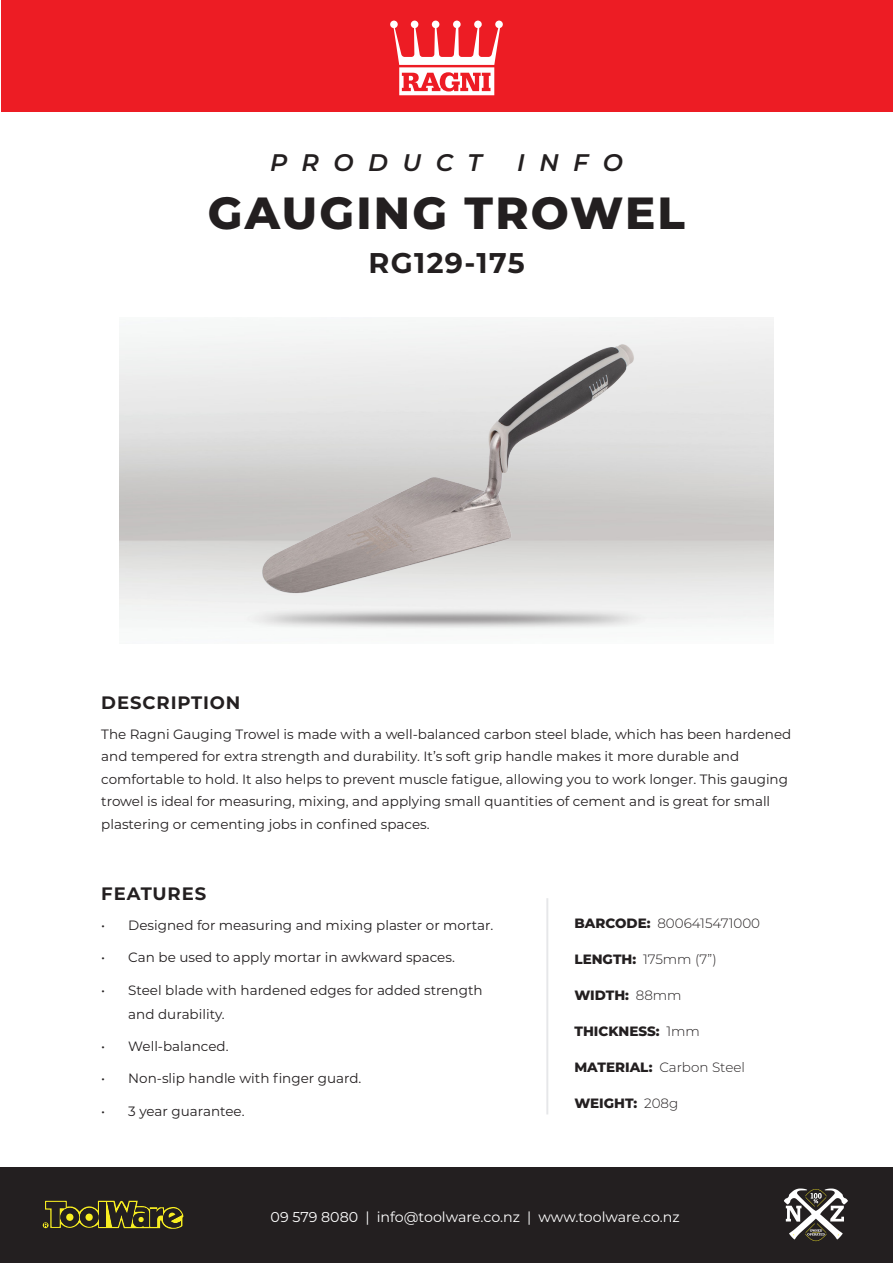
<style>
.page{position:relative;width:893px;height:1263px;background:#fff}
.page>*{position:absolute;margin:0;border:0;box-sizing:border-box;transform-origin:0 0}
.t1{font:800 45px "Montserrat";letter-spacing:.05em;color:#231f20}
.t2{font:700 28.5px "Montserrat";letter-spacing:.05em;color:#231f20}
.t3{font:italic 600 24px "Montserrat";letter-spacing:.6em;color:#231f20}
.t4{font:700 18px "Montserrat";letter-spacing:.05em;color:#231f20}
.t5{font:14.25px "Montserrat";color:#fff}
.Body_Text{font:13.5px/22.5px "Montserrat";color:#231f20}
.Specifications{font:300 13.5px "Montserrat";color:#231f20}
.Specifications-2{font:800 13.5px "Montserrat";color:#231f20}
.s1{font-weight:800}
.s2{font-weight:300}
</style>
<div class="page">
<div style="left:1px;top:1px;width:891px;height:111px;background:#ed1c24"></div>
<svg style="left:390px;top:21px;width:113px;height:74px"></svg>
<div style="left:0;top:1167px;width:893px;height:96px;background:#231f20"></div>
<svg style="left:43px;top:1200px;width:141px;height:29px"></svg>
<svg style="left:784px;top:1188px;width:64px;height:53px"></svg>
<hr style="left:546px;top:898px;width:2px;height:216px;background:#e6e7e9">
<img style="left:236px;top:332px;width:423px;height:276px">
<p class="t3" style="left:270px;top:145px;width:213px">PRODUCT</p>
<p class="t3" style="left:517px;top:145px;width:107px">INFO</p>
<p class="t1" style="left:208px;top:180px;width:479px">GAUGING TROWEL</p>
<p class="t2" style="left:368px;top:243px;width:158px">RG129-175</p>
<p class="t4" style="left:101px;top:689px;width:141px">DESCRIPTION</p>
<p class="Body_Text" style="left:101px;top:722px;width:691px">The Ragni Gauging Trowel is made with a well-balanced carbon steel blade, which has been hardened and tempered for extra strength and durability. It’s soft grip handle makes it more durable and comfortable to hold. It also helps to prevent muscle fatigue, allowing you to work longer. This gauging trowel is ideal for measuring, mixing, and applying small quantities of cement and is great for small plastering or cementing jobs in confined spaces.</p>
<p class="t4" style="left:101px;top:881px;width:106px">FEATURES</p>
<p class="Body_Text" style="left:101px;top:913px;width:393px">• Designed for measuring and mixing plaster or mortar.</p>
<p class="Body_Text" style="left:101px;top:946px;width:355px">• Can be used to apply mortar in awkward spaces.</p>
<p class="Body_Text" style="left:128px;top:977px;width:356px;line-height:23.9px;text-indent:-27px">• Steel blade with hardened edges for added strength and durability.</p>
<p class="Body_Text" style="left:101px;top:1034px;width:129px">• Well-balanced.</p>
<p class="Body_Text" style="left:101px;top:1067px;width:262px">• Non-slip handle with finger guard.</p>
<p class="Body_Text" style="left:101px;top:1099px;width:145px">• 3 year guarantee.</p>
<p class="Specifications" style="left:574px;top:913px;width:187px"><span class="s1">BARCODE:</span> 8006415471000</p>
<p class="Specifications" style="left:574px;top:950px;width:144px"><span class="s1">LENGTH:</span> 175mm (7”)</p>
<p class="Specifications-2" style="left:574px;top:985px;width:109px">WIDTH: <span class="s2">88mm</span></p>
<p class="Specifications-2" style="left:574px;top:1021px;width:127px">THICKNESS: <span class="s2">1mm</span></p>
<p class="Specifications" style="left:574px;top:1058px;width:172px"><span class="s1">MATERIAL:</span> Carbon Steel</p>
<p class="Specifications-2" style="left:574px;top:1093px;width:105px">WEIGHT: <span class="s2">208g</span></p>
<p class="t5" style="left:271px;top:1207px;width:411px">09 579 8080 | info@toolware.co.nz | www.toolware.co.nz</p>
</div>
